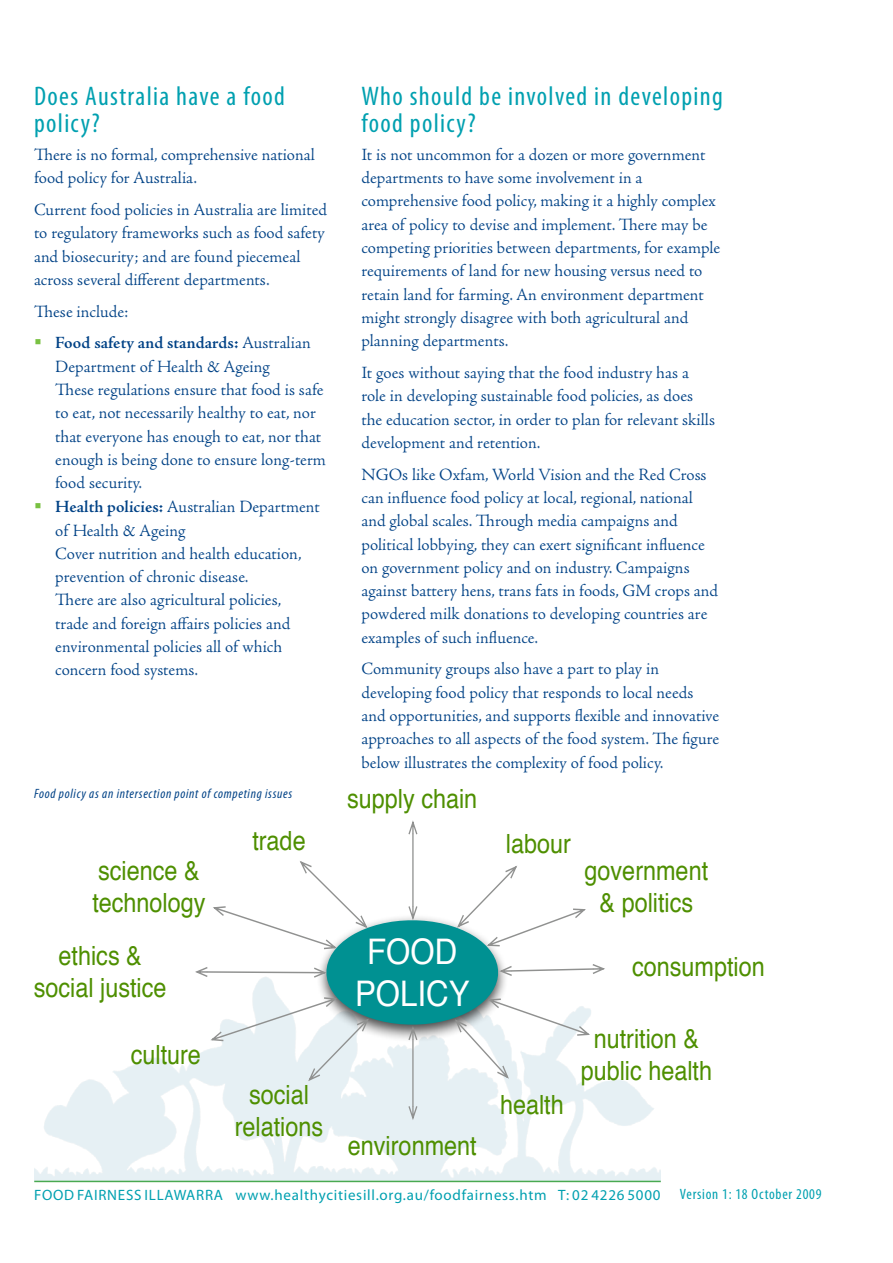
<style>
.page{position:relative;width:893px;height:1263px;background:#fff}
.page>*{position:absolute;margin:0;border:0;box-sizing:border-box;transform-origin:0 0}
.t1{font:35.25px/42.6px "Helvetica";color:#fff;text-align:center;scale:.88 1}
.subhd_18{font:condensed 27px/27px "Myriad Pro";letter-spacing:.05em;color:#00a0b0}
.t2{font:26.4px/32.2px "Helvetica";color:#4e8f00;text-align:center;scale:.88 1}
.body_11_5{font:300 17.25px/23.2px "Adobe Jenson Pro";color:#014286}
.bullet_11_5{font:300 17.25px/23.2px "Adobe Jenson Pro";color:#014286}
.t3{font:15px "Myriad Pro";letter-spacing:.05em;color:#00a0b0}
.t4{font:condensed 15px "Myriad Pro";letter-spacing:.05em;color:#00a0b0}
.caption_photo{font:italic condensed 13.5px "Myriad Pro";letter-spacing:.05em;color:#014286}
.s1{font-weight:600}
</style>
<div class="page">
<hr style="left:34px;top:1181px;width:627px;height:1px;background:#51b14b">
<img style="left:34px;top:1058px;width:626px;height:123px">
<hr style="left:412px;top:1040px;width:2px;height:66px;background:#909190">
<svg style="left:407px;top:1104px;width:11px;height:18px"></svg>
<hr style="left:412px;top:834px;width:2px;height:72px;background:#909190">
<svg style="left:408px;top:820px;width:10px;height:16px"></svg>
<svg style="left:193px;top:859px;width:414px;height:223px"></svg>
<p class="subhd_18" style="left:34px;top:83px;width:252px">Does Australia have a food policy?</p>
<p class="body_11_5" style="left:34px;top:143px;width:282px">There is no formal, comprehensive national food policy for Australia.</p>
<p class="body_11_5" style="left:34px;top:198px;width:295px">Current food policies in Australia are limited to regulatory frameworks such as food safety and biosecurity; and are found piecemeal across several different departments.</p>
<p class="body_11_5" style="left:34px;top:300px;width:96px">These include:</p>
<p class="bullet_11_5" style="left:55px;top:332px;width:272px"><span class="s1">Food safety and standards:</span> Australian Department of Health &amp; Ageing<br>These regulations ensure that food is safe to eat, not necessarily healthy to eat, nor that everyone has enough to eat, nor that enough is being done to ensure long-term food security.</p>
<p class="bullet_11_5" style="left:55px;top:496px;width:266px"><span class="s1">Health policies:</span> Australian Department of Health &amp; Ageing<br>Cover nutrition and health education, prevention of chronic disease.<br>There are also agricultural policies,<br>trade and foreign affairs policies and environmental policies all of which concern food systems.</p>
<p class="caption_photo" style="left:34px;top:786px;width:260px">Food policy as an intersection point of competing issues</p>
<p class="t2" style="left:92px;top:855px;width:130px;text-align:left">science &amp; technology</p>
<p class="t2" style="left:34px;top:940px;width:152px">ethics &amp; social justice</p>
<p class="t2" style="left:131px;top:1040px;width:81px">culture</p>
<p class="t2" style="left:252px;top:826px;width:62px">trade</p>
<p class="t2" style="left:235px;top:1079px;width:102px">social relations</p>
<p class="subhd_18" style="left:361px;top:83px;width:363px">Who should be involved in developing food policy?</p>
<p class="body_11_5" style="left:361px;top:143px;width:360px">It is not uncommon for a dozen or more government departments to have some involvement in a comprehensive food policy, making it a highly complex area of policy to devise and implement. There may be competing priorities between departments, for example requirements of land for new housing versus need to retain land for farming. An environment department might strongly disagree with both agricultural and planning departments.</p>
<p class="body_11_5" style="left:361px;top:361px;width:355px">It goes without saying that the food industry has a role in developing sustainable food policies, as does the education sector, in order to plan for relevant skills development and retention.</p>
<p class="body_11_5" style="left:361px;top:463px;width:358px">NGOs like Oxfam, World Vision and the Red Cross can influence food policy at local, regional, national and global scales. Through media campaigns and political lobbying, they can exert significant influence on government policy and on industry. Campaigns against battery hens, trans fats in foods, GM crops and powdered milk donations to developing countries are examples of such influence.</p>
<p class="body_11_5" style="left:361px;top:658px;width:359px">Community groups also have a part to play in developing food policy that responds to local needs and opportunities, and supports flexible and innovative approaches to all aspects of the food system. The figure below illustrates the complexity of food policy.</p>
<p class="t2" style="left:347px;top:783px;width:149px">supply chain</p>
<p class="t1" style="left:355px;top:931px;width:132px">FOOD<br>POLICY</p>
<p class="t2" style="left:348px;top:1130px;width:148px">environment</p>
<p class="t2" style="left:506px;top:828px;width:75px">labour</p>
<p class="t2" style="left:585px;top:855px;width:142px">government &amp; politics</p>
<p class="t2" style="left:632px;top:951px;width:152px">consumption</p>
<p class="t2" style="left:500px;top:1090px;width:74px">health</p>
<p class="t2" style="left:581px;top:1023px;width:151px">nutrition &amp; public health</p>
<p class="t3" style="left:34px;top:1185px;width:628px">FOOD FAIRNESS ILLAWARRA www.healthycitiesill.org.au/foodfairness.htm T: 02 4226 5000</p>
<p class="t4" style="left:680px;top:1185px;width:143px">Version 1: 18 October 2009</p>
</div>
